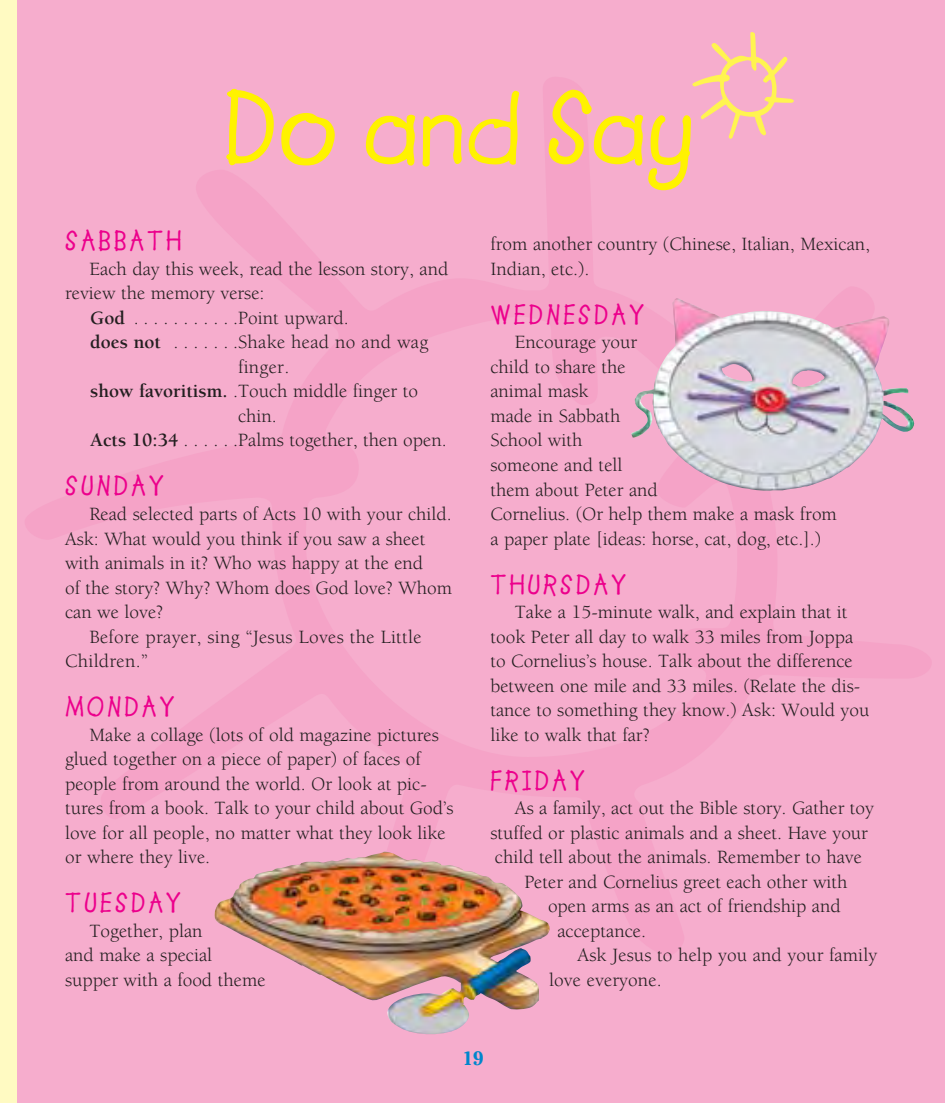
<style>
.page{position:relative;width:945px;height:1103px;background:#fff}
.page>*{position:absolute;margin:0;border:0;box-sizing:border-box;transform-origin:0 0}
.t1{font:105px "Lemonade ICG Bold";color:#fff200}
.t2{font:28px "Lemonade ICG Bold";letter-spacing:.1em;color:#ec008c}
.t3{font:19.25px/24.5px "Berkeley";color:#231f20}
.t4{font:700 19.25px "Cheltenham";color:#0086cc}
.s1{font-weight:700}
</style>
<div class="page">
<div style="left:16px;top:0;width:929px;height:1102px;background:#f6adcd"></div>
<svg style="left:692px;top:32px;width:102px;height:107px"></svg>
<img style="left:631px;top:298px;width:284px;height:193px">
<img style="left:214px;top:851px;width:336px;height:183px">
<h1 class="t1" style="left:223px;top:90px;width:474px">Do and Say</h1>
<h2 class="t2" style="left:65px;top:231px;width:118px">SABBATH</h2>
<p class="t3" style="left:90px;top:258px;width:360px">Each day this week, read the lesson story, and</p>
<p class="t3" style="left:65px;top:283px;width:201px">review the memory verse:</p>
<p class="t3" style="left:90px;top:307px;width:260px"><span class="s1">God</span> . . . . . . . . . . .Point upward.</p>
<p class="t3" style="left:90px;top:332px;width:340px"><span class="s1">does not</span> . . . . . . .Shake head no and wag</p>
<p class="t3" style="left:238px;top:356px;width:53px">finger.</p>
<p class="t3" style="left:90px;top:381px;width:329px"><span class="s1">show favoritism.</span> .Touch middle finger to</p>
<p class="t3" style="left:238px;top:405px;width:40px">chin.</p>
<p class="t3" style="left:90px;top:430px;width:358px"><span class="s1">Acts 10:34</span> . . . . . .Palms together, then open.</p>
<h2 class="t2" style="left:65px;top:476px;width:101px">SUNDAY</h2>
<p class="t3" style="left:90px;top:503px;width:364px">Read selected parts of Acts 10 with your child.</p>
<p class="t3" style="left:65px;top:528px;width:362px">Ask: What would you think if you saw a sheet</p>
<p class="t3" style="left:65px;top:552px;width:360px">with animals in it? Who was happy at the end</p>
<p class="t3" style="left:65px;top:577px;width:388px">of the story? Why? Whom does God love? Whom</p>
<p class="t3" style="left:65px;top:601px;width:100px">can we love?</p>
<p class="t3" style="left:90px;top:626px;width:334px">Before prayer, sing “Jesus Loves the Little</p>
<p class="t3" style="left:65px;top:650px;width:84px">Children.”</p>
<h2 class="t2" style="left:65px;top:696px;width:111px">MONDAY</h2>
<p class="t3" style="left:65px;top:724px;width:390px;text-indent:24px">Make a collage (lots of old magazine pictures glued together on a piece of paper) of faces of people from around the world. Or look at pic&shy;tures from a book. Talk to your child about God’s love for all people, no matter what they look like or where they live.</p>
<h2 class="t2" style="left:65px;top:892px;width:118px">TUESDAY</h2>
<p class="t3" style="left:65px;top:920px;width:202px;text-indent:24px">Together, plan<br>and make a special supper with a food theme</p>
<p class="t3" style="left:490px;top:234px;width:381px">from another country (Chinese, Italian, Mexican,<br>Indian, etc.).</p>
<h2 class="t2" style="left:490px;top:304px;width:156px">WEDNESDAY</h2>
<p class="t3" style="left:490px;top:332px;width:348px;text-indent:25px">Encourage your<br>child to share the<br>animal mask<br>made in Sabbath<br>School with<br>someone and tell<br>them about Peter and<br>Cornelius. (Or help them make a mask from a paper plate [ideas: horse, cat, dog, etc.].)</p>
<h2 class="t2" style="left:490px;top:574px;width:138px">THURSDAY</h2>
<p class="t3" style="left:490px;top:601px;width:380px;text-indent:25px">Take a 15-minute walk, and explain that it took Peter all day to walk 33 miles from Joppa to Cornelius’s house. Talk about the difference between one mile and 33 miles. (Relate the dis&shy;tance to something they know.) Ask: Would you like to walk that far?</p>
<h2 class="t2" style="left:490px;top:770px;width:96px">FRIDAY</h2>
<p class="t3" style="left:515px;top:797px;width:361px">As a family, act out the Bible story. Gather toy</p>
<p class="t3" style="left:490px;top:822px;width:379px">stuffed or plastic animals and a sheet. Have your</p>
<p class="t3" style="left:495px;top:846px;width:369px">child tell about the animals. Remember to have</p>
<p class="t3" style="left:524px;top:871px;width:325px">Peter and Cornelius greet each other with</p>
<p class="t3" style="left:548px;top:895px;width:294px">open arms as an act of friendship and</p>
<p class="t3" style="left:557px;top:920px;width:90px">acceptance.</p>
<p class="t3" style="left:578px;top:944px;width:301px">Ask Jesus to help you and your family</p>
<p class="t3" style="left:549px;top:969px;width:114px">love everyone.</p>
<p class="t4" style="left:462px;top:1051px;width:23px">19</p>
</div>
